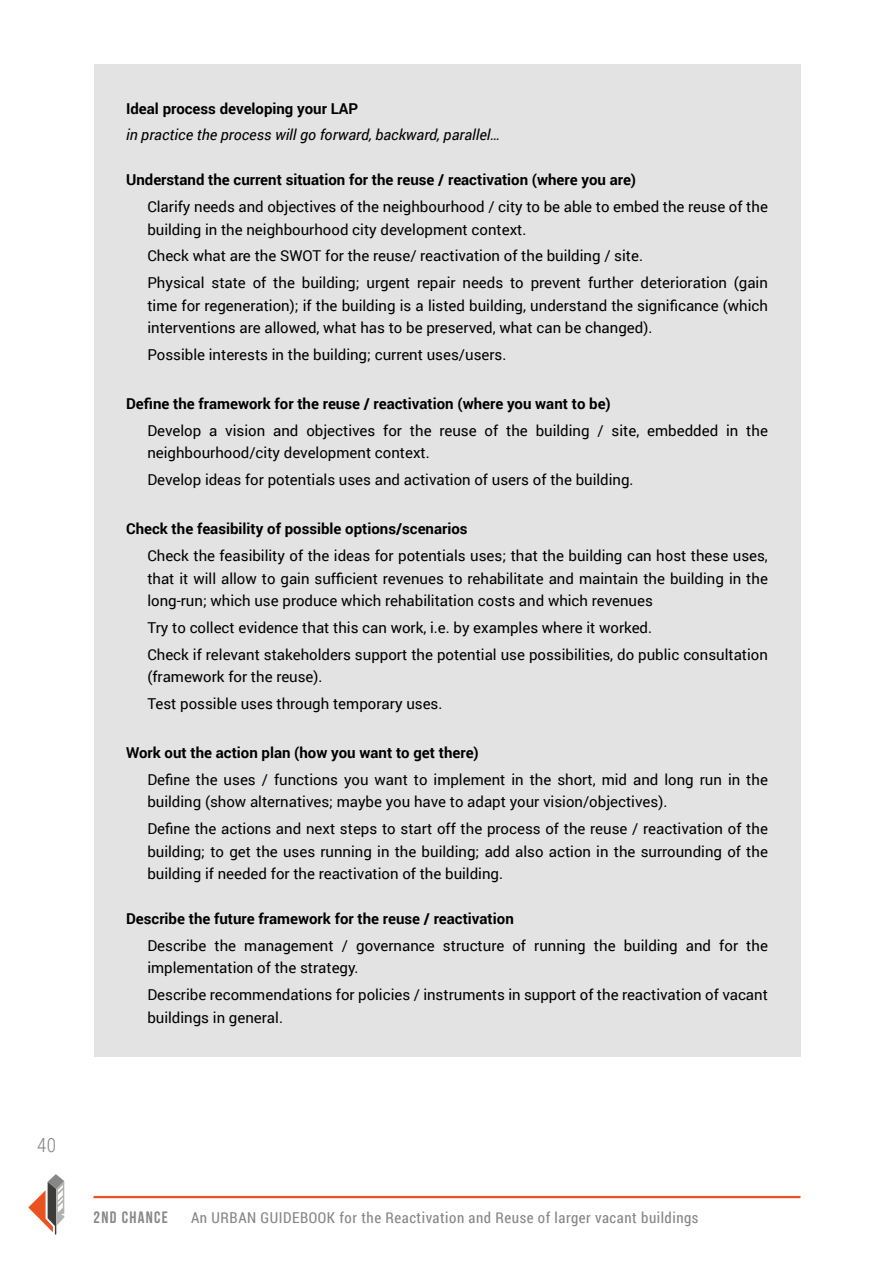
<style>
.page{position:relative;width:893px;height:1263px;background:#fff}
.page>*{position:absolute;margin:0;border:0;box-sizing:border-box;transform-origin:0 0}
.t1{font:300 19.5px "Roboto Condensed";color:#878787}
.t2{font:16.5px "Bebas Neue";letter-spacing:.08em;color:#878787}
.t3{font:15px/22.5px "Roboto";color:#000}
.t4{font:700 15px "Roboto";color:#000}
.t5{font:15px "Roboto Condensed";letter-spacing:.035em;color:#878787}
.t6{font:italic 15px "Roboto";color:#000}
</style>
<div class="page">
<hr style="left:94px;top:1196px;width:706px;height:2px;background:#e95320">
<svg style="left:28px;top:1174px;width:36px;height:60px"></svg>
<div style="left:94px;top:64px;width:706px;height:993px;background:#e3e3e3"></div>
<p class="t4" style="left:126px;top:98px;width:234px">Ideal process developing your LAP</p>
<p class="t6" style="left:126px;top:124px;width:375px">in practice the process will go forward, backward, parallel…</p>
<p class="t4" style="left:126px;top:169px;width:512px">Understand the current situation for the reuse / reactivation (where you are)</p>
<p class="t3" style="left:147px;top:195px;width:622px">Clarify needs and objectives of the neighbourhood / city to be able to embed the reuse of the building in the neighbourhood city development context.</p>
<p class="t3" style="left:147px;top:242px;width:622px;line-height:26.7px">Check what are the SWOT for the reuse/ reactivation of the building / site.<br>Physical state of the building; urgent repair needs to prevent further deterioration (gain</p>
<p class="t3" style="left:147px;top:293px;width:622px">time for regeneration); if the building is a listed building, understand the significance (which interventions are allowed, what has to be preserved, what can be changed).</p>
<p class="t3" style="left:147px;top:343px;width:361px">Possible interests in the building; current uses/users.</p>
<p class="t4" style="left:126px;top:393px;width:486px">Define the framework for the reuse / reactivation (where you want to be)</p>
<p class="t3" style="left:147px;top:419px;width:622px">Develop a vision and objectives for the reuse of the building / site, embedded in the neighbourhood/city development context.</p>
<p class="t3" style="left:147px;top:468px;width:488px">Develop ideas for potentials uses and activation of users of the building.</p>
<p class="t4" style="left:126px;top:518px;width:343px">Check the feasibility of possible options/scenarios</p>
<p class="t3" style="left:147px;top:544px;width:622px;text-align:justify">Check the feasibility of the ideas for potentials uses; that the building can host these uses, that it will allow to gain sufficient revenues to rehabilitate and maintain the building in the long-run; which use produce which rehabilitation costs and which revenues</p>
<p class="t3" style="left:147px;top:613px;width:622px;line-height:26.7px">Try to collect evidence that this can work, i.e. by examples where it worked.<br>Check if relevant stakeholders support the potential use possibilities, do public consultation</p>
<p class="t3" style="left:147px;top:663px;width:297px;line-height:26.7px">(framework for the reuse).<br>Test possible uses through temporary uses.</p>
<p class="t4" style="left:126px;top:742px;width:354px">Work out the action plan (how you want to get there)</p>
<p class="t3" style="left:147px;top:768px;width:622px">Define the uses / functions you want to implement in the short, mid and long run in the building (show alternatives; maybe you have to adapt your vision/objectives).</p>
<p class="t3" style="left:147px;top:817px;width:622px;text-align:justify">Define the actions and next steps to start off the process of the reuse / reactivation of the building; to get the uses running in the building; add also action in the surrounding of the building if needed for the reactivation of the building.</p>
<p class="t4" style="left:126px;top:908px;width:389px">Describe the future framework for the reuse / reactivation</p>
<p class="t3" style="left:147px;top:934px;width:622px">Describe the management / governance structure of running the building and for the implementation of the strategy.</p>
<p class="t3" style="left:147px;top:983px;width:622px">Describe recommendations for policies / instruments in support of the reactivation of vacant buildings in general.</p>
<h1 class="t1" style="left:37px;top:1131px;width:20px">40</h1>
<p class="t2" style="left:94px;top:1208px;width:76px">2ND CHANCE</p>
<p class="t5" style="left:191px;top:1207px;width:509px">An URBAN GUIDEBOOK for the Reactivation and Reuse of larger vacant buildings</p>
</div>
